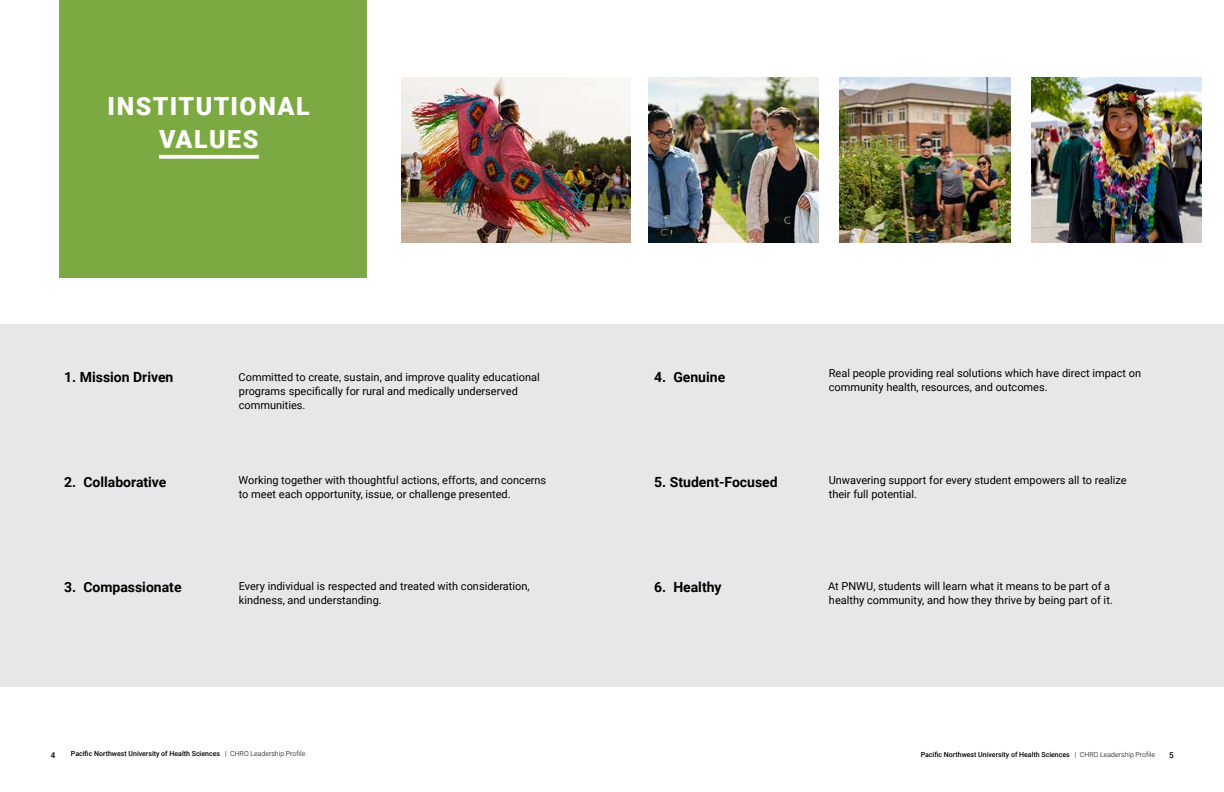
<style>
.page{position:relative;width:1224px;height:792px;background:#fff}
.page>*{position:absolute;margin:0;border:0;box-sizing:border-box;transform-origin:0 0}
.t1{font:900 25px/33px "Roboto";letter-spacing:.06em;color:#fff;text-align:center}
.t2{font:700 14px "Roboto";color:#000}
.t3{font:11px/14px "Roboto";color:#000}
.t4{font:500 8px "Roboto";color:#000}
.t5{font:500 7px "Roboto";color:#000}
.s1{font-weight:300}
</style>
<div class="page">
<div style="left:0;top:325px;width:1224px;height:362px;background:#e6e7e8"></div>
<div style="left:59px;top:0;width:308px;height:278px;background:#7da942"></div>
<svg style="left:159px;top:155px;width:100px;height:4px"></svg>
<img style="left:1032px;top:77px;width:170px;height:165px">
<img style="left:648px;top:77px;width:171px;height:165px">
<img style="left:840px;top:77px;width:170px;height:165px">
<img style="left:401px;top:77px;width:230px;height:165px">
<h1 class="t1" style="left:108px;top:89px;width:204px">INSTITUTIONAL<br>VALUES</h1>
<p class="t2" style="left:64px;top:367px;width:111px">1. Mission Driven</p>
<p class="t3" style="left:239px;top:369px;width:303px">Committed to create, sustain, and improve quality educational programs specifically for rural and medically underserved communities.</p>
<p class="t2" style="left:654px;top:367px;width:72px">4. Genuine</p>
<p class="t3" style="left:829px;top:366px;width:314px">Real people providing real solutions which have direct impact on community health, resources, and outcomes.</p>
<p class="t2" style="left:64px;top:472px;width:104px">2. Collaborative</p>
<p class="t3" style="left:239px;top:473px;width:309px">Working together with thoughtful actions, efforts, and concerns to meet each opportunity, issue, or challenge presented.</p>
<p class="t2" style="left:654px;top:472px;width:125px">5. Student-Focused</p>
<p class="t3" style="left:829px;top:473px;width:299px">Unwavering support for every student empowers all to realize their full potential.</p>
<p class="t2" style="left:64px;top:577px;width:119px">3. Compassionate</p>
<p class="t3" style="left:239px;top:578px;width:292px">Every individual is respected and treated with consideration, kindness, and understanding.</p>
<p class="t2" style="left:654px;top:577px;width:69px">6. Healthy</p>
<p class="t3" style="left:828px;top:578px;width:286px">At PNWU, students will learn what it means to be part of a healthy community, and how they thrive by being part of it.</p>
<p class="t4" style="left:51px;top:750px;width:6px">4</p>
<p class="t5" style="left:71px;top:749px;width:236px">Pacific Northwest University of Health Sciences <span class="s1">| CHRO Leadership Profile</span></p>
<p class="t5" style="left:921px;top:750px;width:236px">Pacific Northwest University of Health Sciences <span class="s1">| CHRO Leadership Profile</span></p>
<p class="t4" style="left:1169px;top:750px;width:6px">5</p>
</div>
